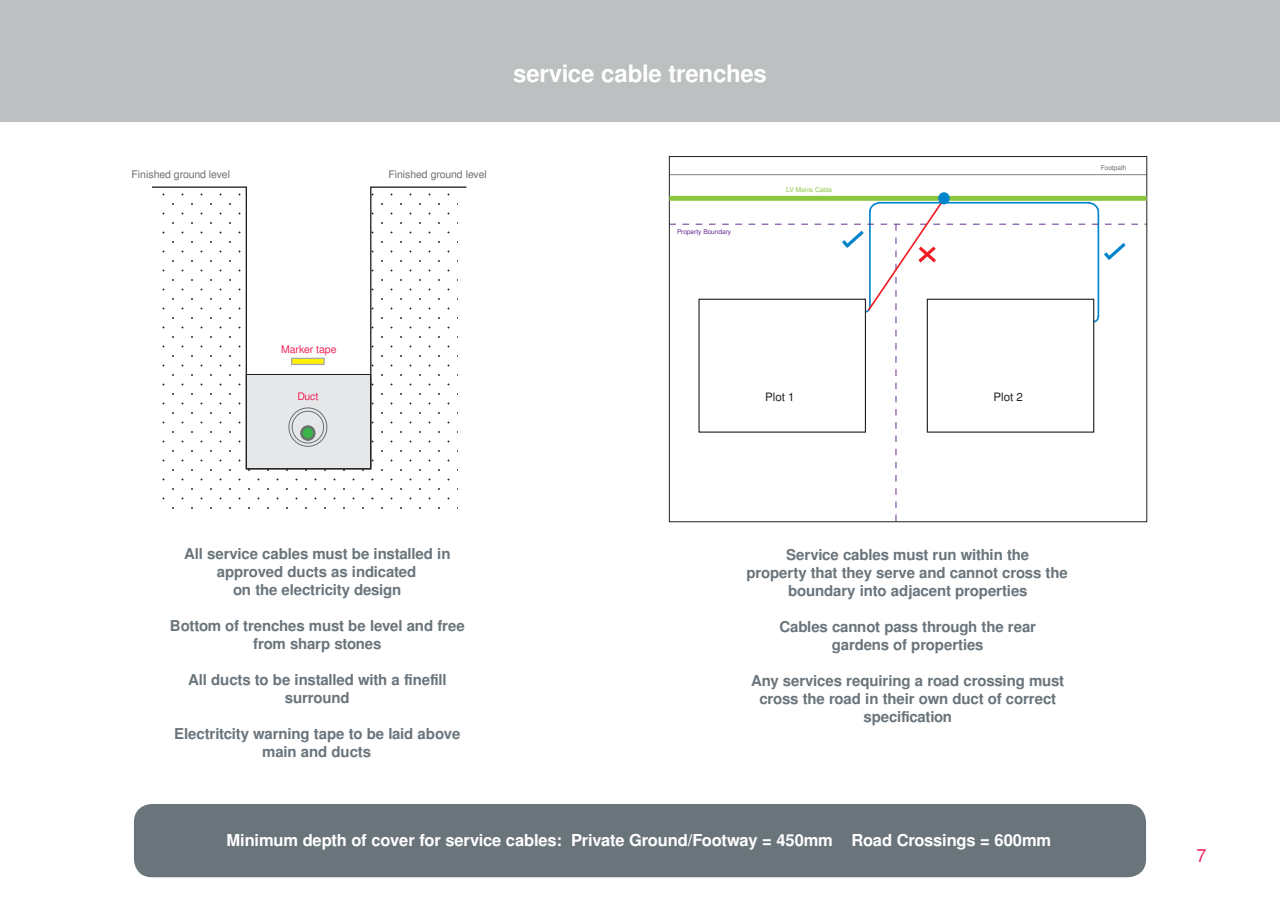
<style>
.page{position:relative;width:1280px;height:910px;background:#fff}
.page>*{position:absolute;margin:0;border:0;box-sizing:border-box;transform-origin:0 0}
.t1{font:700 24px "Free Sans";letter-spacing:-.01em;color:#fff}
.t2{font:18px "Free Sans";color:#ee2359}
.t3{font:700 16.5px "Free Sans";letter-spacing:-.01em;color:#fff}
.t4{font:700 15px/18px "Free Sans";letter-spacing:-.01em;color:#6a747b;text-align:center}
.t5{font:11.55px "Free Sans";color:#231f20}
.t6{font:10.5px "Free Sans";color:#6c6d70}
.t7{font:10.5px "Free Sans";letter-spacing:-.01em;color:#ee2359}
.t8{font:6.6px "Free Sans";letter-spacing:-.01em;color:#652d91}
.t9{font:6.6px "Free Sans";color:#8bc63e}
.t10{font:6.6px "Free Sans";color:#6c6d70}
</style>
<div class="page">
<div style="left:0;top:0;width:1280px;height:121px;background:#bcc0c1"></div>
<hr style="left:669px;top:174px;width:478px;height:1px;background:#808285">
<div style="left:669px;top:196px;width:478px;height:5px;background:#8bc63e"></div>
<svg style="left:669px;top:200px;width:478px;height:322px"></svg>
<div style="left:938px;top:192px;width:12px;height:12px;background:#0084ca;border-radius:50%"></div>
<svg style="left:152px;top:186px;width:315px;height:284px"></svg>
<div style="left:371px;top:187px;width:86px;height:322px;background:#fff"></div>
<div style="left:160px;top:187px;width:86px;height:322px;background:#fff"></div>
<div style="left:247px;top:469px;width:124px;height:40px;background:#fff"></div>
<div style="left:292px;top:358px;width:32px;height:6px;background:#fff101"></div>
<div style="left:291px;top:358px;width:34px;height:7px;border:1px solid #a8a9ad"></div>
<div style="left:300px;top:426px;width:15px;height:15px;border:1px solid #6c6d70;border-radius:50%"></div>
<div style="left:302px;top:427px;width:12px;height:12px;background:#3ab54a;border-radius:50%"></div>
<div style="left:301px;top:426px;width:14px;height:14px;border:2px solid #6c6d70;border-radius:50%"></div>
<div style="left:289px;top:408px;width:38px;height:39px;border:1px solid #6c6d70;border-radius:50%"></div>
<div style="left:292px;top:411px;width:32px;height:32px;border:1px solid #6c6d70;border-radius:50%"></div>
<div style="left:134px;top:804px;width:1012px;height:73px;background:#6a747b;border-radius:18px"></div>
<p class="t6" style="left:132px;top:167px;width:100px">Finished ground level</p>
<p class="t7" style="left:281px;top:342px;width:57px">Marker tape</p>
<p class="t7" style="left:297px;top:389px;width:23px">Duct</p>
<p class="t1" style="left:513px;top:56px;width:255px">service cable trenches</p>
<p class="t6" style="left:388px;top:167px;width:100px">Finished ground level</p>
<p class="t8" style="left:677px;top:227px;width:56px">Property Boundary</p>
<p class="t9" style="left:786px;top:185px;width:47px">LV Mains Cable</p>
<p class="t5" style="left:765px;top:389px;width:31px">Plot 1</p>
<p class="t5" style="left:993px;top:389px;width:31px">Plot 2</p>
<p class="t10" style="left:1101px;top:163px;width:27px">Footpath</p>
<p class="t4" style="left:184px;top:545px;width:268px">All service cables must be installed in</p>
<p class="t4" style="left:217px;top:563px;width:201px">approved ducts as indicated</p>
<p class="t4" style="left:233px;top:581px;width:170px">on the electricity design</p>
<p class="t4" style="left:170px;top:617px;width:296px">Bottom of trenches must be level and free from sharp stones</p>
<p class="t4" style="left:188px;top:671px;width:260px">All ducts to be installed with a finefill surround</p>
<p class="t4" style="left:174px;top:725px;width:288px">Electritcity warning tape to be laid above main and ducts</p>
<p class="t4" style="left:786px;top:546px;width:244px">Service cables must run within the</p>
<p class="t4" style="left:746px;top:564px;width:323px">property that they serve and cannot cross the boundary into adjacent properties</p>
<p class="t4" style="left:779px;top:618px;width:258px">Cables cannot pass through the rear</p>
<p class="t4" style="left:832px;top:636px;width:153px">gardens of properties</p>
<p class="t4" style="left:751px;top:672px;width:314px">Any services requiring a road crossing must cross the road in their own duct of correct specification</p>
<p class="t3" style="left:226px;top:828px;width:826px">Minimum depth of cover for service cables: Private Ground/Footway = 450mm Road Crossings = 600mm</p>
<p class="t2" style="left:1196px;top:843px;width:12px">7</p>
</div>
